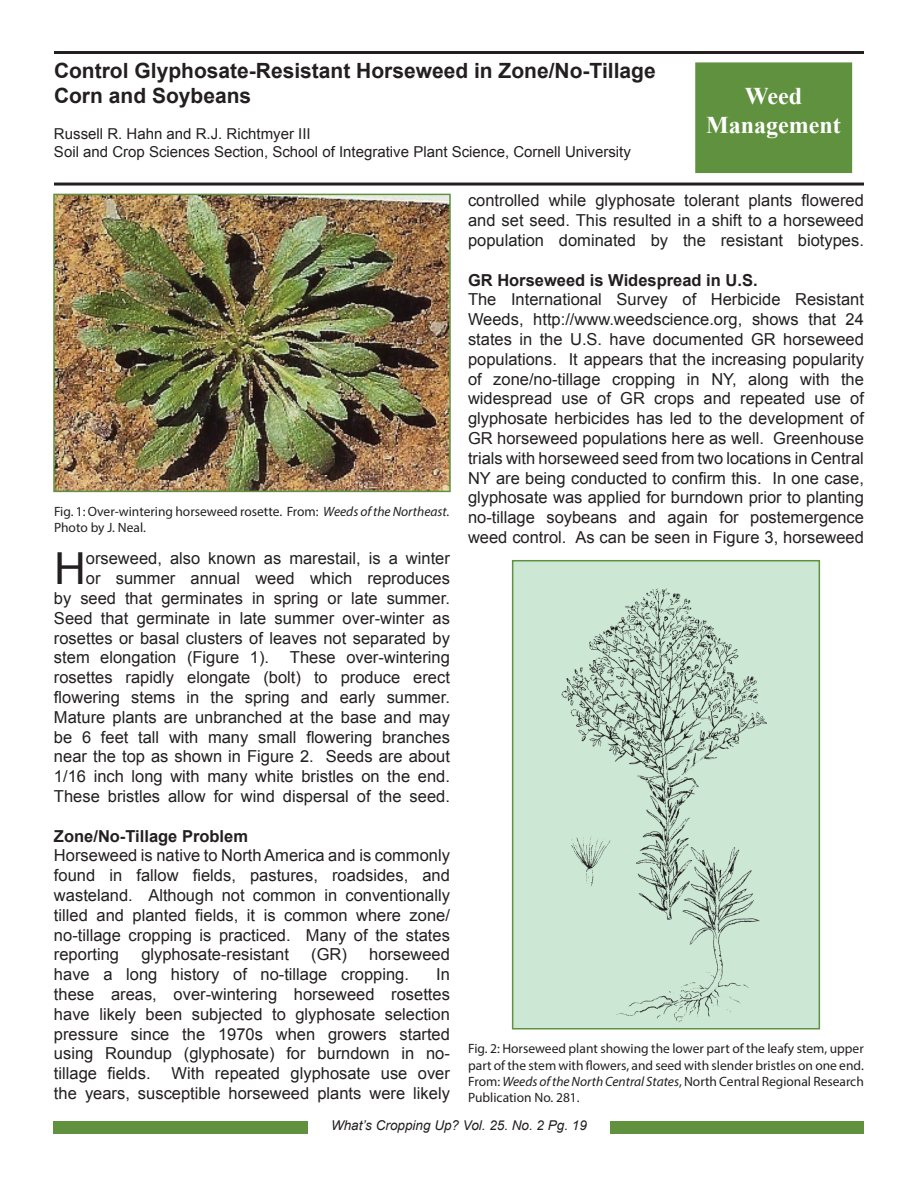
<style>
.page{position:relative;width:918px;height:1188px;background:#fff}
.page>*{position:absolute;margin:0;border:0;box-sizing:border-box;transform-origin:0 0}
.t1{font:44.1px "Arial";color:#231f20}
.t2{font:700 24px/28.8px "Times New Roman";color:#fff;text-align:center}
.t3{font:700 21px/25.2px "Arial";color:#231f20}
.t4{font:16.5px/19.8px "Arial";color:#231f20;text-align:justify}
.t5{font:700 16.5px "Arial";color:#231f20}
.t6{font:15px/18px "Arial";color:#231f20}
.t7{font:13.5px/16.2px "Myriad Pro";color:#231f20}
.t8{font:italic 13.5px "Arial";color:#231f20}
.s1{font-style:italic}
</style>
<div class="page">
<div style="left:695px;top:62px;width:157px;height:111px;background:#5f913e;border:2px solid #5f913e"></div>
<hr style="left:54px;top:183px;width:810px;height:3px;background:#231f20">
<hr style="left:54px;top:51px;width:810px;height:3px;background:#231f20">
<div style="left:610px;top:1121px;width:254px;height:13px;background:#5f913e"></div>
<div style="left:54px;top:1121px;width:254px;height:13px;background:#5f913e"></div>
<img style="left:56px;top:197px;width:392px;height:292px">
<div style="left:53px;top:194px;width:398px;height:298px;border:2px solid #5f913e"></div>
<img style="left:515px;top:563px;width:302px;height:464px">
<div style="left:512px;top:560px;width:308px;height:470px;border:2px solid #5f913e"></div>
<p class="t3" style="left:54px;top:58px;width:603px">Control Glyphosate-Resistant Horseweed in Zone/No-Tillage<br>Corn and Soybeans</p>
<p class="t6" style="left:54px;top:125px;width:578px">Russell R. Hahn and R.J. Richtmyer III<br>Soil and Crop Sciences Section, School of Integrative Plant Science, Cornell University</p>
<p class="t4" style="left:468px;top:191px;width:397px">controlled while glyphosate tolerant plants flowered and set seed. This resulted in a shift to a horseweed population dominated by the resistant biotypes.</p>
<p class="t5" style="left:468px;top:269px;width:291px">GR Horseweed is Widespread in U.S.</p>
<p class="t4" style="left:468px;top:290px;width:397px">The International Survey of Herbicide Resistant Weeds, http://www.weedscience.org, shows that 24 states in the U.S. have documented GR horseweed populations. It appears that the increasing popularity of zone/no-tillage cropping in NY, along with the widespread use of GR crops and repeated use of glyphosate herbicides has led to the development of GR horseweed populations here as well. Greenhouse trials with horseweed seed from two locations in Central NY are being conducted to confirm this. In one case, glyphosate was applied for burndown prior to planting no-tillage soybeans and again for postemergence weed control. As can be seen in Figure 3, horseweed</p>
<h2 class="t2" style="left:706px;top:81px;width:136px">Weed<br>Management</h2>
<p class="t7" style="left:54px;top:503px;width:397px">Fig. 1: Over-wintering horseweed rosette. From: <span class="s1">Weeds of the Northeast.<br></span>Photo by J. Neal.</p>
<h1 class="t1" style="left:54px;top:540px;width:33px">H</h1>
<p class="t4" style="left:86px;top:549px;width:366px">orseweed, also known as marestail, is a winter</p>
<p class="t4" style="left:86px;top:569px;width:366px">or summer annual weed which reproduces</p>
<p class="t4" style="left:54px;top:589px;width:398px">by seed that germinates in spring or late summer.</p>
<p class="t4" style="left:54px;top:608px;width:397px">Seed that germinate in late summer over-winter as</p>
<p class="t4" style="left:54px;top:628px;width:397px">rosettes or basal clusters of leaves not separated by</p>
<p class="t4" style="left:54px;top:648px;width:217px">stem elongation (Figure 1).</p>
<p class="t4" style="left:54px;top:648px;width:398px;text-indent:236px">These over-wintering rosettes rapidly elongate (bolt) to produce erect flowering stems in the spring and early summer.<br>Mature plants are unbranched at the base and may be 6 feet tall with many small flowering branches near the top as shown in Figure 2. Seeds are about 1/16 inch long with many white bristles on the end.<br>These bristles allow for wind dispersal of the seed.</p>
<p class="t5" style="left:54px;top:825px;width:196px">Zone/No-Tillage Problem</p>
<p class="t4" style="left:54px;top:846px;width:397px">Horseweed is native to North America and is commonly found in fallow fields, pastures, roadsides, and wasteland. Although not common in conventionally tilled and planted fields, it is common where zone/ no-tillage cropping is practiced. Many of the states reporting</p>
<p class="t4" style="left:141px;top:945px;width:149px">glyphosate-resistant</p>
<p class="t4" style="left:311px;top:945px;width:37px">(GR)</p>
<p class="t4" style="left:54px;top:945px;width:397px;text-indent:315px">horseweed have a long history of no-tillage cropping.</p>
<p class="t4" style="left:54px;top:965px;width:397px;text-indent:382px">In these areas, over-wintering horseweed rosettes have likely been subjected to glyphosate selection pressure since the 1970s when growers started using Roundup (glyphosate) for burndown in no&shy;tillage fields.</p>
<p class="t4" style="left:54px;top:1064px;width:397px;text-align:right">With repeated glyphosate use over<br>the years, susceptible horseweed plants were likely</p>
<p class="t7" style="left:468px;top:1041px;width:397px;text-align:justify">Fig. 2: Horseweed plant showing the lower part of the leafy stem, upper part of the stem with flowers, and seed with slender bristles on one end.<br>From: <span class="s1">Weeds of the North Central States</span>, North Central Regional Research Publication No. 281.</p>
<p class="t8" style="left:331px;top:1116px;width:257px">What’s Cropping Up? Vol. 25. No. 2 Pg. 19</p>
</div>
